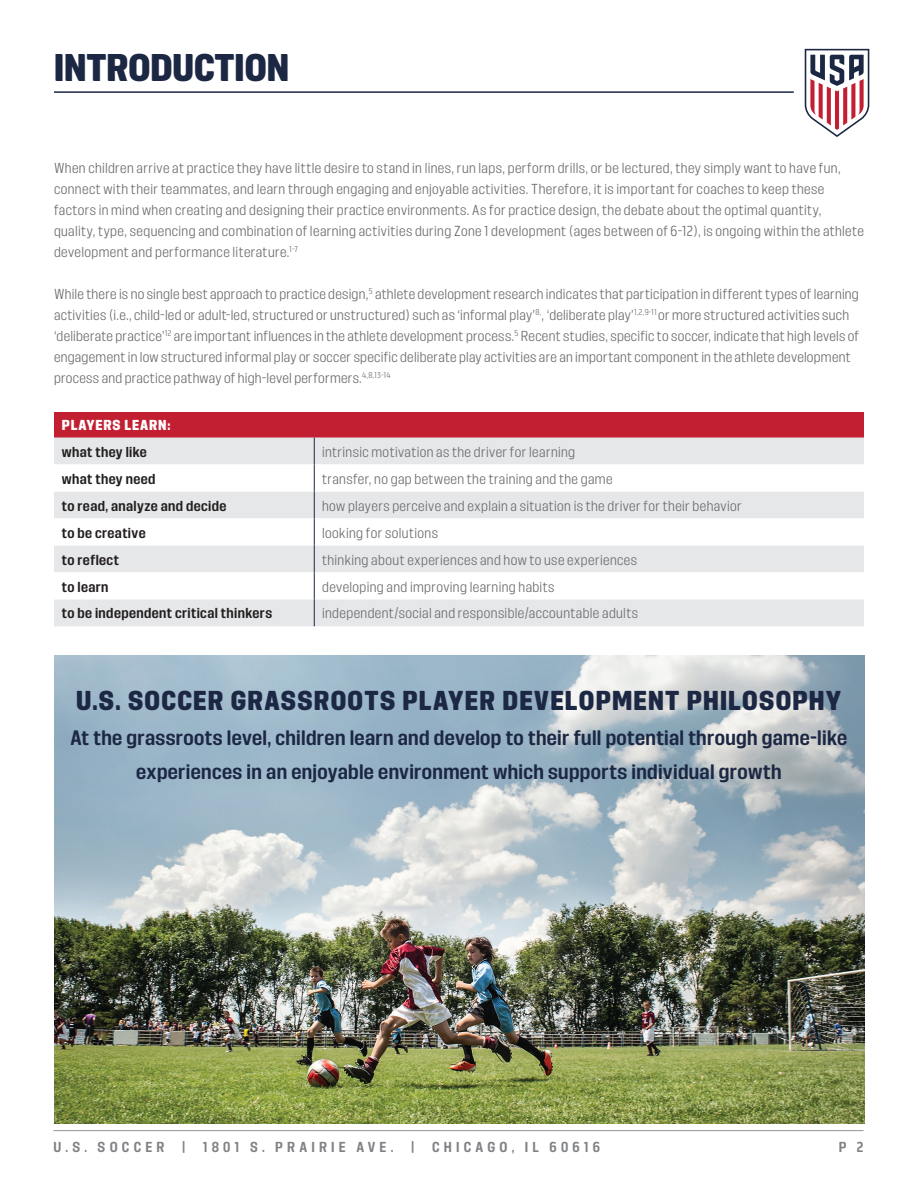
<style>
.page{position:relative;width:918px;height:1188px;background:#fff}
.page>*{position:absolute;margin:0;border:0;box-sizing:border-box;transform-origin:0 0}
.t1{font:900 36px "USSF90 Minutes Display";color:#1c2744}
.section_with_line_un{font:900 25.5px "USSF90 Minutes Display";letter-spacing:.045em;color:#1c2744}
.call_out{font:700 19.5px/34.5px "USSF90 Minutes Display";letter-spacing:.02em;color:#1c2744;text-align:center}
.body{font:300 13.5px/21px "USSF90 Minutes Display";letter-spacing:.025em;color:#6b6b6e}
._9-17_no_bull{font:300 13.5px "USSF90 Minutes Display";letter-spacing:.03em;color:#6b6b6e}
._9-17_no_bull-2{font:700 13.5px "USSF90 Minutes Display";letter-spacing:.03em;color:#231f20}
.t2{font:700 13.5px "USSF90 Minutes Display";letter-spacing:.31em;color:#808285}
.red_bar_head{font:900 13.5px "USSF90 Minutes Display";letter-spacing:.06em;color:#fff}
</style>
<div class="page">
<hr style="left:53px;top:1130px;width:811px;height:1px;background:#939598">
<hr style="left:54px;top:91px;width:740px;height:2px;background:#1c2744">
<svg style="left:805px;top:49px;width:64px;height:88px"></svg>
<img style="left:54px;top:656px;width:811px;height:467px">
<div style="left:54px;top:412px;width:810px;height:26px;background:#c31f32"></div>
<div style="left:54px;top:438px;width:810px;height:188px;background:#e6e7e9"></div>
<svg style="left:54px;top:464px;width:810px;height:135px"></svg>
<svg style="left:314px;top:438px;width:1px;height:188px"></svg>
<p class="t1" style="left:54px;top:47px;width:237px">INTRODUCTION</p>
<p class="body" style="left:54px;top:157px;width:811px">When children arrive at practice they have little desire to stand in lines, run laps, perform drills, or be lectured, they simply want to have fun, connect with their teammates, and learn through engaging and enjoyable activities. Therefore, it is important for coaches to keep these factors in mind when creating and designing their practice environments. As for practice design, the debate about the optimal quantity, quality, type, sequencing and combination of learning activities during Zone 1 development (ages between of 6-12), is ongoing within the athlete development and performance literature.<sup>1-7</sup></p>
<p class="body" style="left:54px;top:283px;width:807px">While there is no single best approach to practice design,<sup>5</sup> athlete development research indicates that participation in different types of learning activities (i.e., child-led or adult-led, structured or unstructured) such as ‘informal play’<sup>8,</sup>, ‘deliberate play’<sup>1,2,9-11</sup> or more structured activities such ‘deliberate practice’<sup>12</sup> are important influences in the athlete development process.<sup>5</sup> Recent studies, specific to soccer, indicate that high levels of engagement in low structured informal play or soccer specific deliberate play activities are an important component in the athlete development process and practice pathway of high-level performers.<sup>4,8,13-14</sup></p>
<p class="red_bar_head" style="left:62px;top:417px;width:110px">PLAYERS LEARN:</p>
<p class="_9-17_no_bull-2" style="left:62px;top:444px;width:87px">what they like</p>
<p class="_9-17_no_bull" style="left:322px;top:444px;width:255px">intrinsic motivation as the driver for learning</p>
<p class="_9-17_no_bull-2" style="left:62px;top:471px;width:95px">what they need</p>
<p class="_9-17_no_bull" style="left:322px;top:471px;width:292px">transfer, no gap between the training and the game</p>
<p class="_9-17_no_bull-2" style="left:62px;top:498px;width:166px">to read, analyze and decide</p>
<p class="_9-17_no_bull" style="left:322px;top:498px;width:421px">how players perceive and explain a situation is the driver for their behavior</p>
<p class="_9-17_no_bull-2" style="left:62px;top:525px;width:85px">to be creative</p>
<p class="_9-17_no_bull" style="left:322px;top:525px;width:117px">looking for solutions</p>
<p class="_9-17_no_bull-2" style="left:62px;top:551px;width:59px">to reflect</p>
<p class="_9-17_no_bull" style="left:322px;top:552px;width:317px">thinking about experiences and how to use experiences</p>
<p class="_9-17_no_bull-2" style="left:62px;top:578px;width:48px">to learn</p>
<p class="_9-17_no_bull" style="left:322px;top:579px;width:234px">developing and improving learning habits</p>
<p class="_9-17_no_bull-2" style="left:62px;top:605px;width:212px">to be independent critical thinkers</p>
<p class="_9-17_no_bull" style="left:322px;top:605px;width:317px">independent/social and responsible/accountable adults</p>
<p class="section_with_line_un" style="left:76px;top:686px;width:767px">U.S. SOCCER GRASSROOTS PLAYER DEVELOPMENT PHILOSOPHY</p>
<p class="call_out" style="left:70px;top:720px;width:778px">At the grassroots level, children learn and develop to their full potential through game-like experiences in an enjoyable environment which supports individual growth</p>
<p class="t2" style="left:53px;top:1139px;width:113px">U.S. SOCCER</p>
<p class="t2" style="left:182px;top:1139px;width:6px">|</p>
<p class="t2" style="left:203px;top:1139px;width:192px">1801 S. PRAIRIE AVE.</p>
<p class="t2" style="left:411px;top:1139px;width:6px">|</p>
<p class="t2" style="left:432px;top:1139px;width:169px">CHICAGO, IL 60616</p>
<p class="t2" style="left:839px;top:1139px;width:26px">P 2</p>
</div>
